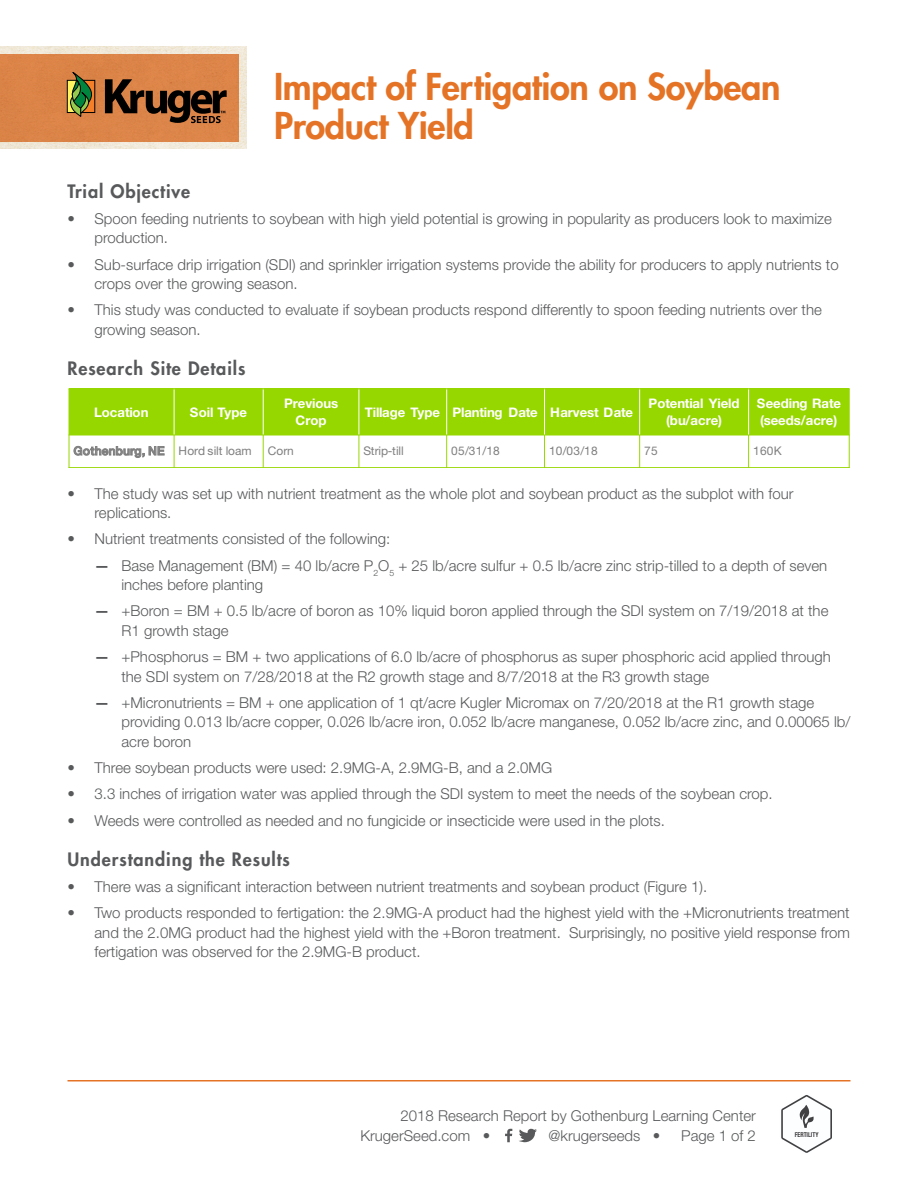
<style>
.page{position:relative;width:918px;height:1188px;background:#fff}
.page>*{position:absolute;margin:0;border:0;box-sizing:border-box;transform-origin:0 0}
.t1{font:800 36px/39.6px "Futura";letter-spacing:-.01em;color:#e57326}
.t2{font:800 18px "Futura";letter-spacing:.05em;color:#58595b}
.t3{font:300 15px/19.5px "Helvetica Neue";color:#58595b}
.t4{font:700 13.2px/17px "Helvetica Neue";letter-spacing:-.005em;color:#fff;text-align:center}
.t5{font:12px "Helvetica Neue";letter-spacing:.02em;color:#7f7f7f}
.t6{font:500 12px "Helvetica Neue";letter-spacing:.02em;color:#7f7f7f}
.t7{font:12px "Helvetica Neue";letter-spacing:-.01em;color:#7f7f7f}
.t8{font:700 condensed 6.75px "Helvetica Neue LT Std";color:#414042;scale:.91 1}
.s1{font-weight:400}
.s2{font-family:"Helvetica Neue LT Std";font-weight:700}
</style>
<div class="page">
<img style="left:0;top:46px;width:246px;height:103px">
<div style="left:0;top:54px;width:239px;height:87px;background:#dc8449"></div>
<svg style="left:105px;top:79px;width:122px;height:44px"></svg>
<div style="left:67px;top:80px;width:14px;height:33px;background:#fff45f"></div>
<div style="left:67px;top:80px;width:28px;height:33px;border:1px solid #000"></div>
<svg style="left:70px;top:72px;width:24px;height:45px"></svg>
<hr style="left:68px;top:1080px;width:782px;height:2px;background:#e57326">
<svg style="left:505px;top:1129px;width:7px;height:13px"></svg>
<svg style="left:519px;top:1128px;width:18px;height:15px"></svg>
<div style="left:69px;top:389px;width:105px;height:46px;background:#97d700"></div>
<div style="left:174px;top:389px;width:89px;height:46px;background:#97d700"></div>
<div style="left:263px;top:389px;width:96px;height:46px;background:#97d700"></div>
<div style="left:359px;top:389px;width:88px;height:46px;background:#97d700"></div>
<div style="left:447px;top:389px;width:98px;height:46px;background:#97d700"></div>
<div style="left:545px;top:389px;width:95px;height:46px;background:#97d700"></div>
<div style="left:640px;top:389px;width:109px;height:46px;background:#97d700"></div>
<div style="left:749px;top:389px;width:100px;height:46px;background:#97d700"></div>
<hr style="left:174px;top:389px;width:1px;height:46px;background:#fff">
<hr style="left:174px;top:435px;width:1px;height:33px;background:#97d700">
<hr style="left:263px;top:389px;width:1px;height:46px;background:#fff">
<hr style="left:263px;top:435px;width:1px;height:33px;background:#97d700">
<hr style="left:359px;top:389px;width:1px;height:46px;background:#fff">
<hr style="left:359px;top:435px;width:1px;height:33px;background:#97d700">
<hr style="left:446px;top:389px;width:1px;height:46px;background:#fff">
<hr style="left:446px;top:435px;width:1px;height:33px;background:#97d700">
<hr style="left:544px;top:389px;width:1px;height:46px;background:#fff">
<hr style="left:544px;top:435px;width:1px;height:33px;background:#97d700">
<hr style="left:639px;top:389px;width:1px;height:46px;background:#fff">
<hr style="left:639px;top:435px;width:1px;height:33px;background:#97d700">
<hr style="left:748px;top:389px;width:1px;height:46px;background:#fff">
<hr style="left:748px;top:435px;width:1px;height:33px;background:#97d700">
<hr style="left:69px;top:435px;width:781px;height:1px;background:#97d700">
<hr style="left:69px;top:389px;width:1px;height:79px;background:#97d700">
<hr style="left:849px;top:389px;width:1px;height:79px;background:#97d700">
<hr style="left:69px;top:389px;width:781px;height:1px;background:#97d700">
<hr style="left:69px;top:467px;width:781px;height:1px;background:#97d700">
<svg style="left:74px;top:446px;width:90px;height:12px"></svg>
<svg style="left:781px;top:1095px;width:51px;height:58px"></svg>
<h1 class="t1" style="left:274px;top:66px;width:508px">Impact of Fertigation on Soybean<br>Product Yield</h1>
<p class="t2" style="left:68px;top:179px;width:124px">Trial Objective</p>
<p class="t3" style="left:94px;top:208px;width:739px;text-indent:-27px">• Spoon feeding nutrients to soybean with high yield potential is growing in popularity as producers look to maximize production.</p>
<p class="t3" style="left:94px;top:254px;width:746px;text-indent:-27px">• Sub-surface drip irrigation (SDI) and sprinkler irrigation systems provide the ability for producers to apply nutrients to crops over the growing season.</p>
<p class="t3" style="left:94px;top:300px;width:729px;text-indent:-27px">• This study was conducted to evaluate if soybean products respond differently to spoon feeding nutrients over the growing season.</p>
<p class="t2" style="left:68px;top:356px;width:179px">Research Site Details</p>
<p class="t4" style="left:94px;top:403px;width:56px">Location</p>
<p class="t4" style="left:190px;top:403px;width:59px">Soil Type</p>
<p class="t4" style="left:284px;top:394px;width:56px">Previous<br>Crop</p>
<p class="t4" style="left:365px;top:403px;width:270px">Tillage Type Planting Date Harvest Date</p>
<p class="t4" style="left:649px;top:394px;width:92px">Potential Yield (bu/acre)</p>
<p class="t4" style="left:757px;top:394px;width:86px;text-align:left">Seeding Rate (seeds/acre)</p>
<p class="t6" style="left:74px;top:444px;width:180px">Gothenburg, NE <span class="s1">Hord silt loam</span></p>
<p class="t5" style="left:268px;top:444px;width:28px">Corn</p>
<p class="t7" style="left:363px;top:444px;width:42px">Strip-till</p>
<p class="t5" style="left:451px;top:444px;width:50px">05/31/18</p>
<p class="t5" style="left:549px;top:444px;width:50px">10/03/18</p>
<p class="t5" style="left:644px;top:444px;width:15px">75</p>
<p class="t5" style="left:753px;top:444px;width:30px">160K</p>
<p class="t3" style="left:94px;top:483px;width:700px;text-indent:-27px">• The study was set up with nutrient treatment as the whole plot and soybean product as the subplot with four replications.</p>
<p class="t3" style="left:68px;top:529px;width:324px">• Nutrient treatments consisted of the following:</p>
<p class="t3" style="left:122px;top:555px;width:707px;text-indent:-27px"><span class="s2">—</span> Base Management (BM) = 40 lb/acre P<sub>2</sub>O<sub>5</sub> + 25 lb/acre sulfur + 0.5 lb/acre zinc strip-tilled to a depth of seven inches before planting</p>
<p class="t3" style="left:122px;top:601px;width:708px;text-indent:-27px"><span class="s2">—</span> +Boron = BM + 0.5 lb/acre of boron as 10% liquid boron applied through the SDI system on 7/19/2018 at the<br>R1 growth stage</p>
<p class="t3" style="left:122px;top:647px;width:711px;text-indent:-27px"><span class="s2">—</span> +Phosphorus = BM + two applications of 6.0 lb/acre of phosphorus as super phosphoric acid applied through the SDI system on 7/28/2018 at the R2 growth stage and 8/7/2018 at the R3 growth stage</p>
<p class="t3" style="left:122px;top:692px;width:731px;text-indent:-27px"><span class="s2">—</span> +Micronutrients = BM + one application of 1 qt/acre Kugler Micromax on 7/20/2018 at the R1 growth stage providing 0.013 lb/acre copper, 0.026 lb/acre iron, 0.052 lb/acre manganese, 0.052 lb/acre zinc, and 0.00065 lb/ acre boron</p>
<p class="t3" style="left:68px;top:758px;width:486px">• Three soybean products were used: 2.9MG-A, 2.9MG-B, and a 2.0MG</p>
<p class="t3" style="left:68px;top:784px;width:707px">• 3.3 inches of irrigation water was applied through the SDI system to meet the needs of the soybean crop.</p>
<p class="t3" style="left:68px;top:810px;width:599px">• Weeds were controlled as needed and no fungicide or insecticide were used in the plots.</p>
<p class="t2" style="left:68px;top:847px;width:224px">Understanding the Results</p>
<p class="t3" style="left:68px;top:876px;width:641px">• There was a significant interaction between nutrient treatments and soybean product (Figure 1).</p>
<p class="t3" style="left:94px;top:903px;width:757px;text-align:justify;text-indent:-27px">• Two products responded to fertigation: the 2.9MG-A product had the highest yield with the +Micronutrients treatment and the 2.0MG product had the highest yield with the +Boron treatment. Surprisingly, no positive yield response from fertigation was observed for the 2.9MG-B product.</p>
<p class="t3" style="left:401px;top:1105px;width:357px">2018 Research Report by Gothenburg Learning Center</p>
<p class="t3" style="left:360px;top:1125px;width:131px">KrugerSeed.com •</p>
<p class="t3" style="left:549px;top:1125px;width:113px">@krugerseeds •</p>
<p class="t3" style="left:681px;top:1125px;width:76px">Page 1 of 2</p>
<p class="t8" style="left:795px;top:1130px;width:28px">FERTILITY</p>
</div>
